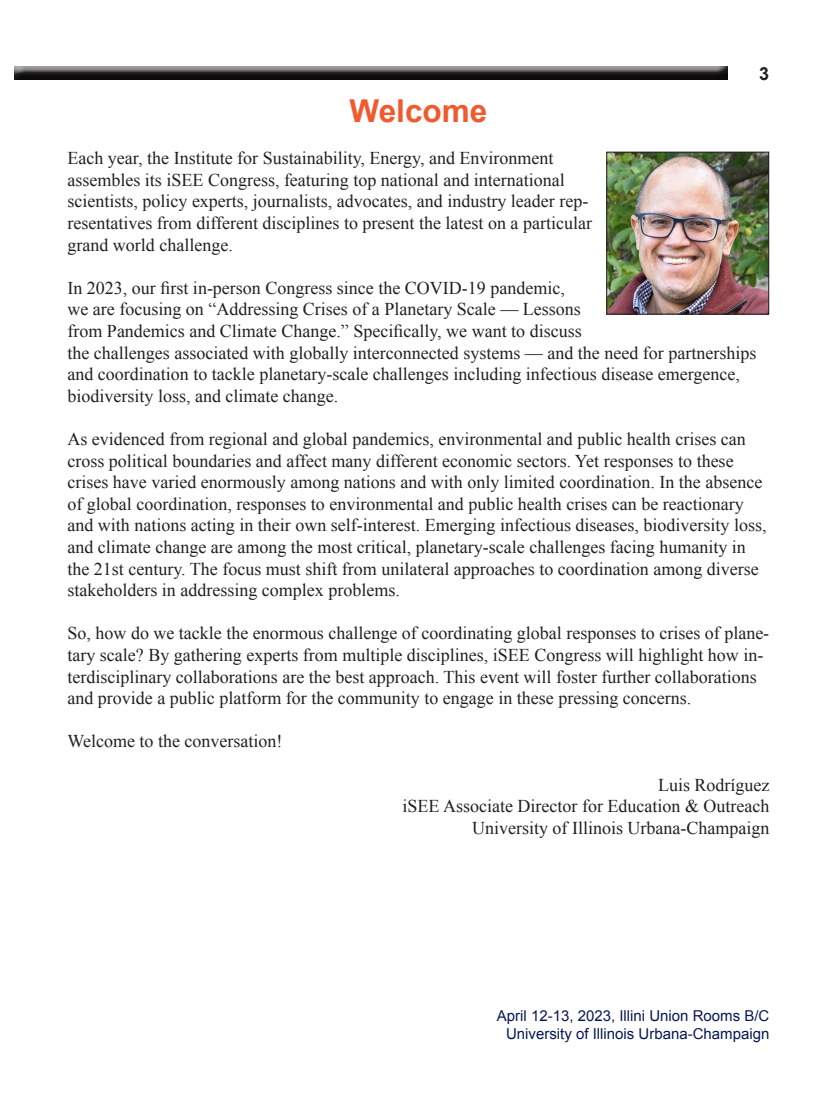
<style>
.page{position:relative;width:837px;height:1107px;background:#fff}
.page>*{position:absolute;margin:0;border:0;box-sizing:border-box;transform-origin:0 0}
.t1{font:700 31.5px "Arial";color:#f1592f}
.t2{font:18px/21.6px "Times New Roman";color:#231f20}
.t3{font:700 18px "Arial";color:#231f20}
.t4{font:15px/18px "Arial";color:#091855;text-align:right}
</style>
<div class="page">
<div style="left:13px;top:66px;width:716px;height:16px;background:#231f20;opacity:.75"></div>
<img style="left:608px;top:154px;width:159px;height:158px">
<div style="left:606px;top:152px;width:163px;height:162px;border:1px solid #231f20"></div>
<h1 class="t1" style="left:350px;top:90px;width:139px">Welcome</h1>
<p class="t3" style="left:759px;top:62px;width:12px">3</p>
<p class="t2" style="left:68px;top:147px;width:526px">Each year, the Institute for Sustainability, Energy, and Environment assembles its iSEE Congress, featuring top national and international scientists, policy experts, journalists, advocates, and industry leader rep&shy;resentatives from different disciplines to present the latest on a particular grand world challenge.</p>
<p class="t2" style="left:68px;top:277px;width:690px">In 2023, our first in-person Congress since the COVID-19 pandemic,<br>we are focusing on “Addressing Crises of a Planetary Scale — Lessons<br>from Pandemics and Climate Change.” Specifically, we want to discuss<br>the challenges associated with globally interconnected systems — and the need for partnerships and coordination to tackle planetary-scale challenges including infectious disease emergence, biodiversity loss, and climate change.</p>
<p class="t2" style="left:68px;top:428px;width:701px">As evidenced from regional and global pandemics, environmental and public health crises can cross political boundaries and affect many different economic sectors. Yet responses to these crises have varied enormously among nations and with only limited coordination. In the absence of global coordination, responses to environmental and public health crises can be reactionary and with nations acting in their own self-interest. Emerging infectious diseases, biodiversity loss, and climate change are among the most critical, planetary-scale challenges facing humanity in the 21st century. The focus must shift from unilateral approaches to coordination among diverse stakeholders in addressing complex problems.</p>
<p class="t2" style="left:68px;top:622px;width:703px">So, how do we tackle the enormous challenge of coordinating global responses to crises of plane&shy;tary scale? By gathering experts from multiple disciplines, iSEE Congress will highlight how in&shy;terdisciplinary collaborations are the best approach. This event will foster further collaborations and provide a public platform for the community to engage in these pressing concerns.</p>
<p class="t2" style="left:68px;top:730px;width:217px">Welcome to the conversation!</p>
<p class="t2" style="left:403px;top:774px;width:368px;text-align:right">Luis Rodríguez<br>iSEE Associate Director for Education &amp; Outreach<br>University of Illinois Urbana-Champaign</p>
<p class="t4" style="left:497px;top:1007px;width:274px">April 12-13, 2023, Illini Union Rooms B/C<br>University of Illinois Urbana-Champaign</p>
</div>
